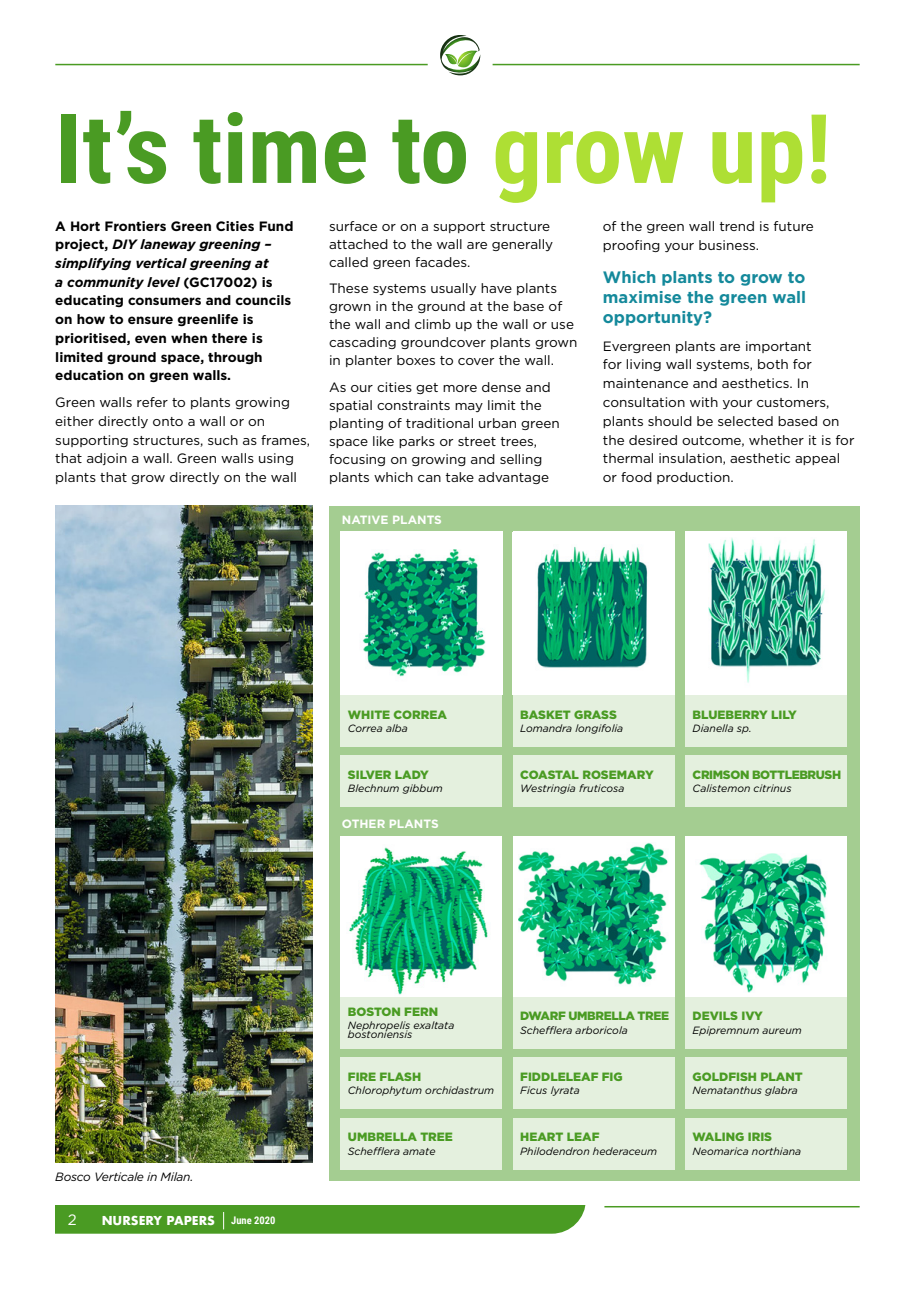
<style>
.page{position:relative;width:915px;height:1289px;background:#fff}
.page>*{position:absolute;margin:0;border:0;box-sizing:border-box;transform-origin:0 0}
.t1{font:700 96px "Roboto Condensed";color:#4a9b23}
.t2{font:700 16.5px/20.2px "Gotham";color:#14899b;text-align:justify}
.t3{font:15px "Gotham";color:#fff}
.t4{font:13.5px/18px "Gotham";color:#000}
.t5{font:700 13.5px/18.6px "Gotham";color:#000}
.t6{font:900 12px "Gotham";color:#4a9b23}
.t7{font:900 12px "Gotham";letter-spacing:-.03em;color:#4a9b23}
.t8{font:700 12px "Gotham";color:#fff}
.t9{font:italic 12px "Gotham";letter-spacing:-.02em;color:#000}
.t10{font:700 12px "Futura";color:#fff}
.t11{font:italic 10.5px/9px "Gotham";color:#000}
.t12{font:700 10.5px "Roboto Condensed";color:#fff}
.s1{color:#aedf34}
.s2{font-style:italic}
</style>
<div class="page">
<hr style="left:492px;top:64px;width:367px;height:1px;background:#4a9b23">
<hr style="left:55px;top:64px;width:372px;height:1px;background:#4a9b23">
<svg style="left:440px;top:35px;width:40px;height:40px"></svg>
<div style="left:329px;top:506px;width:530px;height:674px;background:#a4cd91"></div>
<hr style="left:604px;top:1205px;width:255px;height:2px;background:#4a9b23">
<div style="left:55px;top:1205px;width:530px;height:28px;background:#4a9b23"></div>
<img style="left:55px;top:506px;width:257px;height:656px">
<img style="left:341px;top:532px;width:161px;height:163px">
<div style="left:340px;top:695px;width:162px;height:51px;background:#e4f0de"></div>
<div style="left:512px;top:695px;width:162px;height:51px;background:#e4f0de"></div>
<div style="left:685px;top:695px;width:161px;height:51px;background:#e4f0de"></div>
<div style="left:340px;top:755px;width:162px;height:52px;background:#e4f0de"></div>
<div style="left:512px;top:755px;width:162px;height:52px;background:#e4f0de"></div>
<div style="left:685px;top:755px;width:161px;height:52px;background:#e4f0de"></div>
<img style="left:512px;top:532px;width:161px;height:163px">
<img style="left:685px;top:532px;width:161px;height:163px">
<div style="left:340px;top:836px;width:162px;height:163px;background:#fff"></div>
<img style="left:349px;top:847px;width:139px;height:148px">
<div style="left:512px;top:836px;width:162px;height:163px;background:#fff"></div>
<img style="left:518px;top:842px;width:150px;height:143px">
<div style="left:685px;top:836px;width:161px;height:163px;background:#fff"></div>
<img style="left:699px;top:853px;width:128px;height:139px">
<div style="left:340px;top:996px;width:162px;height:52px;background:#e4f0de"></div>
<div style="left:512px;top:996px;width:162px;height:52px;background:#e4f0de"></div>
<div style="left:685px;top:996px;width:161px;height:52px;background:#e4f0de"></div>
<div style="left:340px;top:1057px;width:162px;height:52px;background:#e4f0de"></div>
<div style="left:512px;top:1057px;width:162px;height:52px;background:#e4f0de"></div>
<div style="left:685px;top:1057px;width:161px;height:52px;background:#e4f0de"></div>
<div style="left:340px;top:1117px;width:162px;height:52px;background:#e4f0de"></div>
<div style="left:512px;top:1117px;width:162px;height:52px;background:#e4f0de"></div>
<div style="left:685px;top:1117px;width:161px;height:52px;background:#e4f0de"></div>
<h1 class="t1" style="left:55px;top:81px;width:777px">It’s time to <span class="s1">grow up!</span></h1>
<p class="t5" style="left:55px;top:216px;width:239px">A Hort Frontiers Green Cities Fund project, <span class="s2">DIY laneway greening – simplifying vertical greening at<br>a community level</span> (GC17002) is educating consumers and councils on how to ensure greenlife is prioritised, even when there is limited ground space, through education on green walls.</p>
<p class="t4" style="left:55px;top:393px;width:256px;line-height:18.6px">Green walls refer to plants growing either directly onto a wall or on supporting structures, such as frames, that adjoin a wall. Green walls using plants that grow directly on the wall</p>
<p class="t4" style="left:602px;top:216px;width:212px;line-height:18.8px">of the green wall trend is future proofing your business.</p>
<p class="t2" style="left:602px;top:266px;width:205px">Which plants to grow to maximise the green wall opportunity?</p>
<p class="t4" style="left:602px;top:336px;width:253px;line-height:18.8px">Evergreen plants are important<br>for living wall systems, both for maintenance and aesthetics. In consultation with your customers, plants should be selected based on the desired outcome, whether it is for thermal insulation, aesthetic appeal or food production.</p>
<p class="t4" style="left:329px;top:217px;width:225px">surface or on a support structure attached to the wall are generally called green facades.</p>
<p class="t4" style="left:329px;top:279px;width:250px">These systems usually have plants grown in the ground at the base of the wall and climb up the wall or use cascading groundcover plants grown in planter boxes to cover the wall.</p>
<p class="t4" style="left:329px;top:378px;width:232px">As our cities get more dense and spatial constraints may limit the planting of traditional urban green space like parks or street trees, focusing on growing and selling plants which can take advantage</p>
<p class="t8" style="left:342px;top:513px;width:102px">NATIVE PLANTS</p>
<p class="t6" style="left:348px;top:707px;width:100px">WHITE CORREA</p>
<p class="t11" style="left:348px;top:723px;width:61px">Correa alba</p>
<p class="t6" style="left:348px;top:768px;width:82px">SILVER LADY</p>
<p class="t11" style="left:348px;top:784px;width:96px">Blechnum gibbum</p>
<p class="t8" style="left:342px;top:817px;width:98px">OTHER PLANTS</p>
<p class="t6" style="left:520px;top:707px;width:98px">BASKET GRASS</p>
<p class="t11" style="left:520px;top:723px;width:104px">Lomandra longifolia</p>
<p class="t6" style="left:520px;top:768px;width:135px">COASTAL ROSEMARY</p>
<p class="t11" style="left:520px;top:784px;width:106px">Westringia fruticosa</p>
<p class="t6" style="left:692px;top:707px;width:106px">BLUEBERRY LILY</p>
<p class="t11" style="left:692px;top:723px;width:60px">Dianella sp.</p>
<p class="t7" style="left:692px;top:768px;width:150px">CRIMSON BOTTLEBRUSH</p>
<p class="t11" style="left:692px;top:784px;width:100px">Calistemon citrinus</p>
<p class="t9" style="left:55px;top:1169px;width:140px">Bosco Verticale in Milan.</p>
<p class="t3" style="left:68px;top:1211px;width:10px">2</p>
<p class="t10" style="left:102px;top:1211px;width:115px">NURSERY PAPERS</p>
<p class="t12" style="left:231px;top:1213px;width:46px">June 2020</p>
<p class="t6" style="left:348px;top:1004px;width:92px">BOSTON FERN</p>
<p class="t11" style="left:348px;top:1020px;width:108px">Nephropelis exaltata bostoniensis</p>
<p class="t7" style="left:520px;top:1009px;width:150px">DWARF UMBRELLA TREE</p>
<p class="t11" style="left:520px;top:1025px;width:109px">Schefflera arboricola</p>
<p class="t6" style="left:692px;top:1009px;width:72px">DEVILS IVY</p>
<p class="t11" style="left:692px;top:1025px;width:111px">Epipremnum aureum</p>
<p class="t6" style="left:348px;top:1069px;width:75px">FIRE FLASH</p>
<p class="t11" style="left:348px;top:1085px;width:148px">Chlorophytum orchidastrum</p>
<p class="t6" style="left:520px;top:1069px;width:104px">FIDDLELEAF FIG</p>
<p class="t11" style="left:520px;top:1085px;width:61px">Ficus lyrata</p>
<p class="t6" style="left:692px;top:1069px;width:112px">GOLDFISH PLANT</p>
<p class="t11" style="left:692px;top:1085px;width:107px">Nematanthus glabra</p>
<p class="t6" style="left:348px;top:1130px;width:106px">UMBRELLA TREE</p>
<p class="t11" style="left:348px;top:1146px;width:89px">Schefflera amate</p>
<p class="t6" style="left:520px;top:1130px;width:81px">HEART LEAF</p>
<p class="t11" style="left:520px;top:1146px;width:138px">Philodendron hederaceum</p>
<p class="t6" style="left:692px;top:1130px;width:81px">WALING IRIS</p>
<p class="t11" style="left:692px;top:1146px;width:110px">Neomarica northiana</p>
</div>
